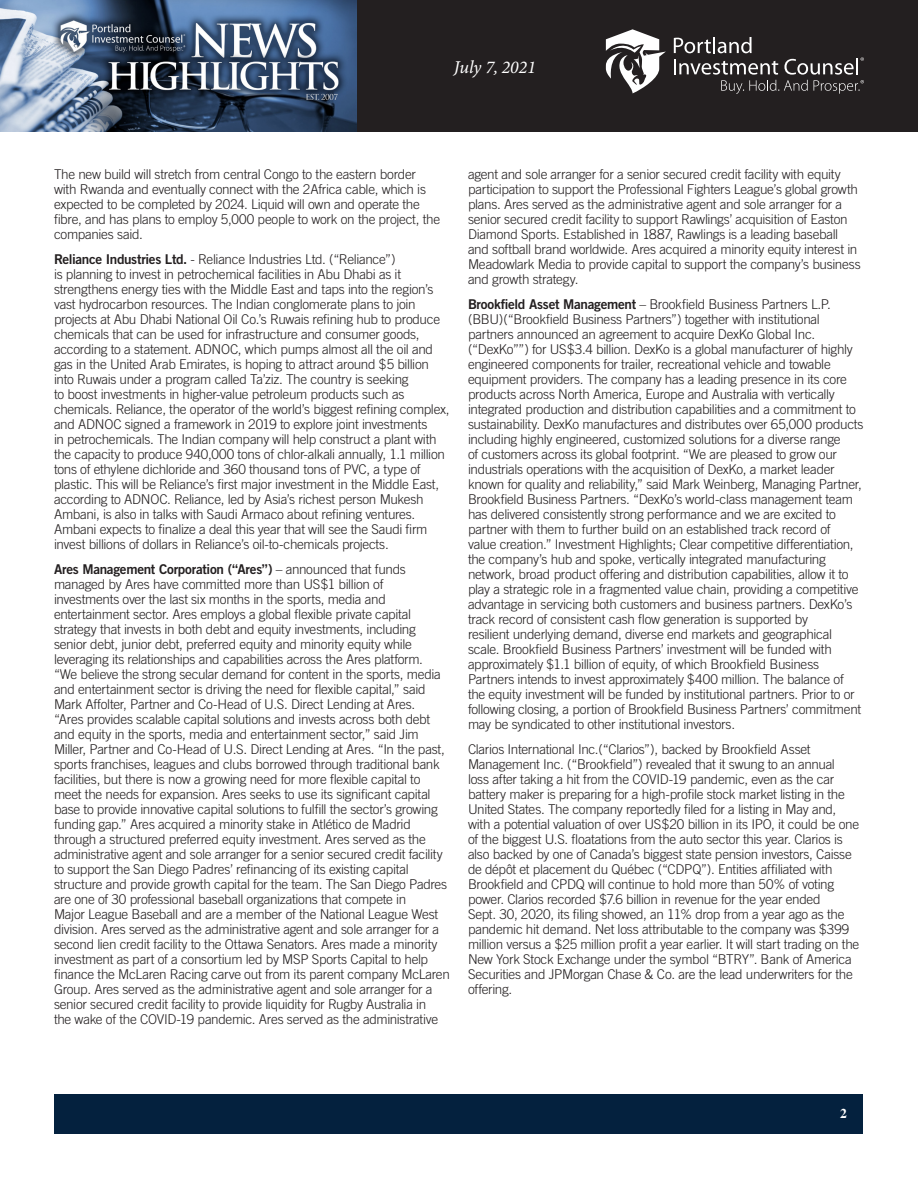
<style>
.page{position:relative;width:918px;height:1188px;background:#fff}
.page>*{position:absolute;margin:0;border:0;box-sizing:border-box;transform-origin:0 0}
.t1{font:italic 18px "Minion Variable Concept";color:#fff}
.Article_-_Body{font:300 13.5px/15px "Trade Gothic";letter-spacing:-.02em;color:#231f20}
.t2{font:700 13.5px "Times";color:#fff}
.s1{font-family:"Trade Gothic Bold Two";font-weight:400}
</style>
<div class="page">
<div style="left:356px;top:0;width:562px;height:132px;background:#231f20"></div>
<img style="left:0;top:0;width:356px;height:132px">
<svg style="left:674px;top:37px;width:190px;height:57px"></svg>
<svg style="left:606px;top:29px;width:60px;height:64px"></svg>
<div style="left:55px;top:1094px;width:808px;height:39px;background:#04213e"></div>
<h1 class="t1" style="left:454px;top:55px;width:84px">July 7, 2021</h1>
<p class="Article_-_Body" style="left:54px;top:167px;width:388px">The new build will stretch from central Congo to the eastern border with Rwanda and eventually connect with the 2Africa cable, which is expected to be completed by 2024. Liquid will own and operate the fibre, and has plans to employ 5,000 people to work on the project, the companies said.</p>
<p class="Article_-_Body" style="left:54px;top:251px;width:397px"><span class="s1">Reliance Industries Ltd.</span> - Reliance Industries Ltd. (“Reliance”)<br>is planning to invest in petrochemical facilities in Abu Dhabi as it strengthens energy ties with the Middle East and taps into the region’s vast hydrocarbon resources. The Indian conglomerate plans to join projects at Abu Dhabi National Oil Co.’s Ruwais refining hub to produce chemicals that can be used for infrastructure and consumer goods, according to a statement. ADNOC, which pumps almost all the oil and gas in the United Arab Emirates, is hoping to attract around $5 billion into Ruwais under a program called Ta’ziz. The country is seeking<br>to boost investments in higher-value petroleum products such as chemicals. Reliance, the operator of the world’s biggest refining complex, and ADNOC signed a framework in 2019 to explore joint investments<br>in petrochemicals. The Indian company will help construct a plant with the capacity to produce 940,000 tons of chlor-alkali annually, 1.1 million tons of ethylene dichloride and 360 thousand tons of PVC, a type of plastic. This will be Reliance’s first major investment in the Middle East, according to ADNOC. Reliance, led by Asia’s richest person Mukesh Ambani, is also in talks with Saudi Armaco about refining ventures.<br>Ambani expects to finalize a deal this year that will see the Saudi firm invest billions of dollars in Reliance’s oil-to-chemicals projects.</p>
<p class="Article_-_Body" style="left:54px;top:561px;width:397px"><span class="s1">Ares Management Corporation (“Ares”)</span> – announced that funds managed by Ares have committed more than US$1 billion of investments over the last six months in the sports, media and entertainment sector. Ares employs a global flexible private capital strategy that invests in both debt and equity investments, including senior debt, junior debt, preferred equity and minority equity while leveraging its relationships and capabilities across the Ares platform.<br>“We believe the strong secular demand for content in the sports, media and entertainment sector is driving the need for flexible capital,” said Mark Affolter, Partner and Co-Head of U.S. Direct Lending at Ares.<br>“Ares provides scalable capital solutions and invests across both debt and equity in the sports, media and entertainment sector,” said Jim Miller, Partner and Co-Head of U.S. Direct Lending at Ares. “In the past, sports franchises, leagues and clubs borrowed through traditional bank facilities, but there is now a growing need for more flexible capital to meet the needs for expansion. Ares seeks to use its significant capital base to provide innovative capital solutions to fulfill the sector’s growing funding gap.” Ares acquired a minority stake in Atlético de Madrid through a structured preferred equity investment. Ares served as the administrative agent and sole arranger for a senior secured credit facility to support the San Diego Padres’ refinancing of its existing capital structure and provide growth capital for the team. The San Diego Padres are one of 30 professional baseball organizations that compete in<br>Major League Baseball and are a member of the National League West division. Ares served as the administrative agent and sole arranger for a second lien credit facility to the Ottawa Senators. Ares made a minority investment as part of a consortium led by MSP Sports Capital to help finance the McLaren Racing carve out from its parent company McLaren Group. Ares served as the administrative agent and sole arranger for a senior secured credit facility to provide liquidity for Rugby Australia in<br>the wake of the COVID-19 pandemic. Ares served as the administrative</p>
<p class="Article_-_Body" style="left:468px;top:167px;width:394px">agent and sole arranger for a senior secured credit facility with equity participation to support the Professional Fighters League’s global growth plans. Ares served as the administrative agent and sole arranger for a senior secured credit facility to support Rawlings’ acquisition of Easton Diamond Sports. Established in 1887, Rawlings is a leading baseball and softball brand worldwide. Ares acquired a minority equity interest in Meadowlark Media to provide capital to support the company’s business and growth strategy.</p>
<p class="Article_-_Body" style="left:468px;top:296px;width:397px"><span class="s1">Brookfield Asset Management</span> – Brookfield Business Partners L.P. (BBU)(“Brookfield Business Partners”) together with institutional partners announced an agreement to acquire DexKo Global Inc. (“DexKo””) for US$3.4 billion. DexKo is a global manufacturer of highly engineered components for trailer, recreational vehicle and towable equipment providers. The company has a leading presence in its core products across North America, Europe and Australia with vertically integrated production and distribution capabilities and a commitment to sustainability. DexKo manufactures and distributes over 65,000 products including highly engineered, customized solutions for a diverse range<br>of customers across its global footprint. “We are pleased to grow our industrials operations with the acquisition of DexKo, a market leader known for quality and reliability,” said Mark Weinberg, Managing Partner, Brookfield Business Partners. “DexKo’s world-class management team has delivered consistently strong performance and we are excited to partner with them to further build on an established track record of<br>value creation.” Investment Highlights; Clear competitive differentiation, the company’s hub and spoke, vertically integrated manufacturing network, broad product offering and distribution capabilities, allow it to play a strategic role in a fragmented value chain, providing a competitive advantage in servicing both customers and business partners. DexKo’s track record of consistent cash flow generation is supported by<br>resilient underlying demand, diverse end markets and geographical scale. Brookfield Business Partners’ investment will be funded with approximately $1.1 billion of equity, of which Brookfield Business Partners intends to invest approximately $400 million. The balance of the equity investment will be funded by institutional partners. Prior to or following closing, a portion of Brookfield Business Partners’ commitment may be syndicated to other institutional investors.</p>
<p class="Article_-_Body" style="left:468px;top:741px;width:393px">Clarios International Inc.(“Clarios”), backed by Brookfield Asset Management Inc. (“Brookfield”) revealed that it swung to an annual loss after taking a hit from the COVID-19 pandemic, even as the car battery maker is preparing for a high-profile stock market listing in the United States. The company reportedly filed for a listing in May and, with a potential valuation of over US$20 billion in its IPO, it could be one of the biggest U.S. floatations from the auto sector this year. Clarios is also backed by one of Canada’s biggest state pension investors, Caisse de dépôt et placement du Québec (“CDPQ”). Entities affiliated with Brookfield and CPDQ will continue to hold more than 50% of voting power. Clarios recorded $7.6 billion in revenue for the year ended<br>Sept. 30, 2020, its filing showed, an 11% drop from a year ago as the pandemic hit demand. Net loss attributable to the company was $399 million versus a $25 million profit a year earlier. It will start trading on the New York Stock Exchange under the symbol “BTRY”. Bank of America Securities and JPMorgan Chase &amp; Co. are the lead underwriters for the offering.</p>
<p class="t2" style="left:840px;top:1100px;width:8px">2</p>
</div>
